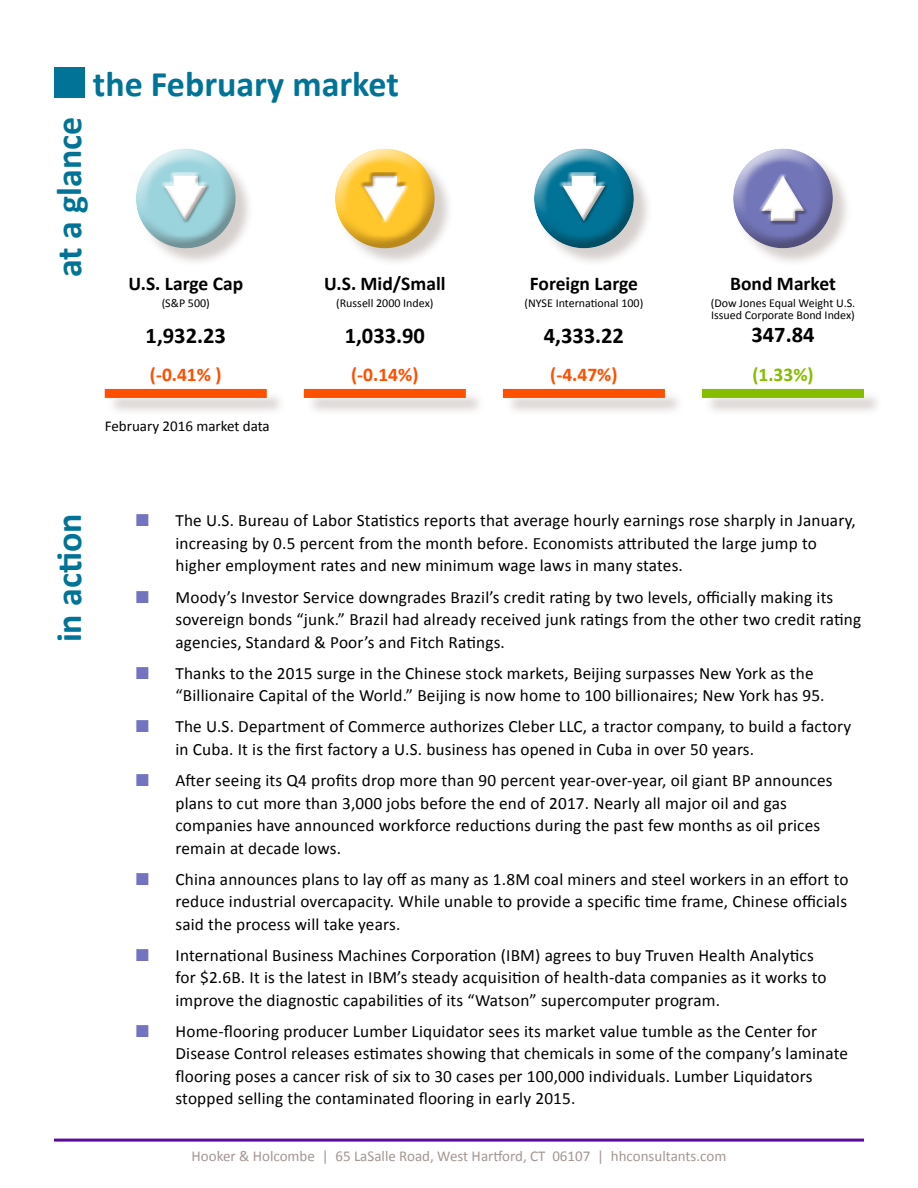
<style>
.page{position:relative;width:918px;height:1188px;background:#fff}
.page>*{position:absolute;margin:0;border:0;box-sizing:border-box;transform-origin:0 0}
.t1{font:700 36px "Calibri";color:#007396}
.t2{font:700 22.5px "Calibri";color:#000}
.t3{font:700 19.5px "Calibri";color:#000}
.t4{font:700 19.5px "Calibri";color:#ff4f00}
.t5{font:700 19.5px "Calibri";color:#85bd00}
.basic_copy{font:17.25px/22.5px "Calibri";letter-spacing:.01em;color:#000}
.t6{font:15px "Calibri";color:#a39691}
.t7{font:15px "Calibri";color:#000}
.t8{font:12px "Calibri";color:#000}
</style>
<div class="page">
<hr style="left:54px;top:1139px;width:810px;height:3px;background:#5c08a1">
<div style="left:54px;top:67px;width:31px;height:31px;background:#007396"></div>
<div style="left:138px;top:151px;width:117px;height:116px;background:#a39691;opacity:.45"></div>
<div style="left:124px;top:136px;width:115px;height:94px;background:#fff;opacity:.75"></div>
<div style="left:132px;top:163px;width:117px;height:86px;background:#a39691;opacity:.75"></div>
<div style="left:160px;top:172px;width:50px;height:18px;background:#9cd4de"></div>
<div style="left:162px;top:173px;width:49px;height:51px;background:#a39691;opacity:.75"></div>
<div style="left:337px;top:151px;width:117px;height:116px;background:#a39691;opacity:.45"></div>
<div style="left:323px;top:136px;width:115px;height:94px;background:#fff;opacity:.75"></div>
<div style="left:331px;top:163px;width:118px;height:86px;background:#a39691;opacity:.75"></div>
<div style="left:361px;top:174px;width:49px;height:50px;background:#fff;opacity:.75"></div>
<div style="left:359px;top:172px;width:50px;height:48px;background:#a39691;opacity:.75"></div>
<div style="left:536px;top:151px;width:117px;height:116px;background:#a39691;opacity:.45"></div>
<div style="left:522px;top:136px;width:115px;height:94px;background:#fff;opacity:.75"></div>
<div style="left:530px;top:163px;width:118px;height:86px;background:#a39691;opacity:.75"></div>
<div style="left:559px;top:172px;width:49px;height:18px;background:#fff;opacity:.75"></div>
<div style="left:560px;top:173px;width:49px;height:51px;background:#a39691;opacity:.75"></div>
<div style="left:735px;top:151px;width:117px;height:116px;background:#a39691;opacity:.45"></div>
<div style="left:721px;top:136px;width:115px;height:94px;background:#fff;opacity:.75"></div>
<div style="left:730px;top:163px;width:117px;height:86px;background:#a39691;opacity:.75"></div>
<div style="left:758px;top:173px;width:49px;height:50px;background:#fff;opacity:.75"></div>
<div style="left:759px;top:176px;width:49px;height:49px;background:#a39691;opacity:.75"></div>
<div style="left:107px;top:392px;width:179px;height:24px;background:#a39691;opacity:.45"></div>
<div style="left:105px;top:389px;width:162px;height:9px;background:#ff4f00"></div>
<div style="left:306px;top:392px;width:179px;height:24px;background:#a39691;opacity:.45"></div>
<div style="left:304px;top:389px;width:162px;height:9px;background:#ff4f00"></div>
<div style="left:505px;top:392px;width:179px;height:24px;background:#a39691;opacity:.45"></div>
<div style="left:503px;top:389px;width:162px;height:9px;background:#ff4f00"></div>
<div style="left:704px;top:392px;width:179px;height:24px;background:#a39691;opacity:.45"></div>
<div style="left:702px;top:389px;width:162px;height:9px;background:#85bd00"></div>
<p class="t1" style="left:93px;top:61px;width:308px">the February market</p>
<p class="t1" style="left:46px;top:277px;width:162px;rotate:-90deg">at a glance</p>
<p class="t3" style="left:128px;top:271px;width:116px">U.S. Large Cap</p>
<p class="t8" style="left:162px;top:295px;width:50px">(S&amp;P 500)</p>
<p class="t2" style="left:146px;top:321px;width:82px">1,932.23</p>
<p class="t3" style="left:324px;top:271px;width:123px">U.S. Mid/Small</p>
<p class="t8" style="left:336px;top:295px;width:99px">(Russell 2000 Index)</p>
<p class="t2" style="left:345px;top:321px;width:82px">1,033.90</p>
<p class="t3" style="left:530px;top:271px;width:110px">Foreign Large</p>
<p class="t8" style="left:525px;top:295px;width:120px">(NYSE International 100)</p>
<p class="t2" style="left:544px;top:321px;width:82px">4,333.22</p>
<p class="t3" style="left:730px;top:271px;width:107px">Bond Market</p>
<p class="t8" style="left:711px;top:295px;width:146px">(Dow Jones Equal Weight U.S.</p>
<p class="t8" style="left:711px;top:307px;width:145px">Issued Corporate Bond Index)</p>
<p class="t2" style="left:751px;top:321px;width:65px">347.84</p>
<p class="t4" style="left:150px;top:362px;width:73px">(-0.41% )</p>
<p class="t4" style="left:351px;top:362px;width:69px">(-0.14%)</p>
<p class="t4" style="left:550px;top:362px;width:69px">(-4.47%)</p>
<p class="t5" style="left:752px;top:362px;width:63px">(1.33%)</p>
<p class="t7" style="left:105px;top:416px;width:167px">February 2016 market data</p>
<p class="t1" style="left:46px;top:642px;width:130px;rotate:-90deg">in action</p>
<p class="basic_copy" style="left:176px;top:510px;width:682px">The U.S. Bureau of Labor Statistics reports that average hourly earnings rose sharply in January, increasing by 0.5 percent from the month before. Economists attributed the large jump to higher employment rates and new minimum wage laws in many states.</p>
<p class="basic_copy" style="left:176px;top:586px;width:687px">Moody’s Investor Service downgrades Brazil’s credit rating by two levels, officially making its sovereign bonds “junk.” Brazil had already received junk ratings from the other two credit rating agencies, Standard &amp; Poor’s and Fitch Ratings.</p>
<p class="basic_copy" style="left:176px;top:662px;width:651px">Thanks to the 2015 surge in the Chinese stock markets, Beijing surpasses New York as the “Billionaire Capital of the World.” Beijing is now home to 100 billionaires; New York has 95.</p>
<p class="basic_copy" style="left:176px;top:715px;width:677px">The U.S. Department of Commerce authorizes Cleber LLC, a tractor company, to build a factory in Cuba. It is the first factory a U.S. business has opened in Cuba in over 50 years.</p>
<p class="basic_copy" style="left:176px;top:769px;width:659px">After seeing its Q4 profits drop more than 90 percent year-over-year, oil giant BP announces plans to cut more than 3,000 jobs before the end of 2017. Nearly all major oil and gas companies have announced workforce reductions during the past few months as oil prices remain at decade lows.</p>
<p class="basic_copy" style="left:176px;top:868px;width:675px;text-align:justify">China announces plans to lay off as many as 1.8M coal miners and steel workers in an effort to reduce industrial overcapacity. While unable to provide a specific time frame, Chinese officials said the process will take years.</p>
<p class="basic_copy" style="left:176px;top:944px;width:653px">International Business Machines Corporation (IBM) agrees to buy Truven Health Analytics for $2.6B. It is the latest in IBM’s steady acquisition of health-data companies as it works to improve the diagnostic capabilities of its “Watson” supercomputer program.</p>
<p class="basic_copy" style="left:176px;top:1020px;width:674px">Home-flooring producer Lumber Liquidator sees its market value tumble as the Center for Disease Control releases estimates showing that chemicals in some of the company’s laminate flooring poses a cancer risk of six to 30 cases per 100,000 individuals. Lumber Liquidators stopped selling the contaminated flooring in early 2015.</p>
<p class="t6" style="left:192px;top:1147px;width:536px">Hooker &amp; Holcombe | 65 LaSalle Road, West Hartford, CT 06107 | hhconsultants.com</p>
</div>
